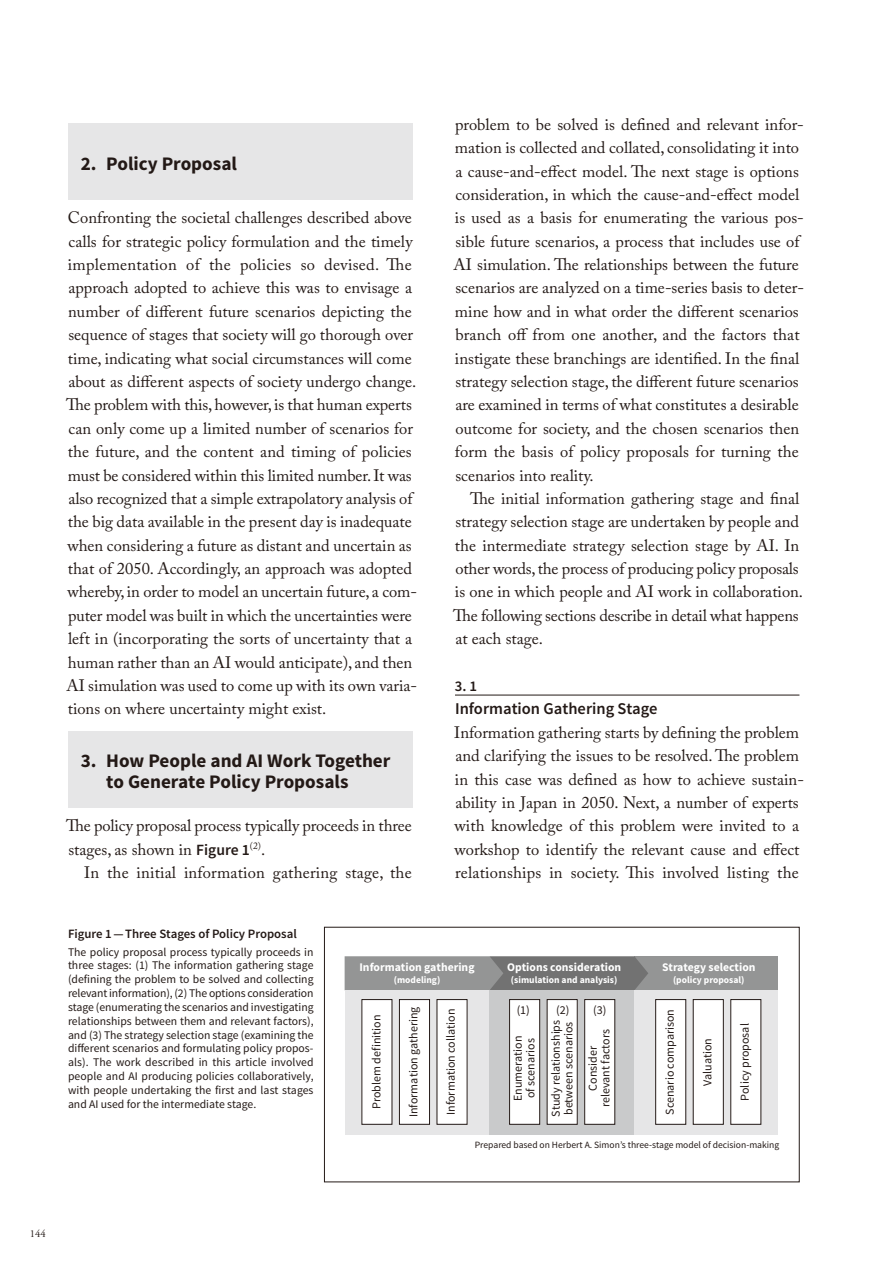
<style>
.page{position:relative;width:893px;height:1263px;background:#fff}
.page>*{position:absolute;margin:0;border:0;box-sizing:border-box;transform-origin:0 0}
.t1{font:700 19.2px/21.3px "Source Sans Pro";color:#231916}
.t2{font:16.5px/23.4px "Adobe Caslon Pro";color:#231916}
.t3{font:600 16.5px "Source Sans Pro";color:#231916}
.t4{font:600 14.85px "Source Sans Pro";color:#231916}
.t5{font:600 12.75px "Source Sans Pro";color:#231916}
.t6{font:12px/12.8px "Source Sans Pro";color:#231916}
.t7{font:11.7px/13.8px "Source Sans Pro";color:#231916;text-align:justify}
.t8{font:700 11.7px "Source Sans Pro";color:#fff}
.t9{font:10.65px "Adobe Garamond Pro";color:#231916}
.t10{font:9.6px "Source Sans Pro";color:#231916}
.t11{font:700 9.6px "Source Sans Pro";color:#fff}
.s1{font-family:"Source Sans Pro";font-weight:600;font-size:15.6px}
</style>
<div class="page">
<div style="left:68px;top:123px;width:344px;height:77px;background:#e6e6e7"></div>
<div style="left:68px;top:731px;width:344px;height:77px;background:#e6e6e7"></div>
<hr style="left:455px;top:695px;width:344px;height:1px;background:#231916">
<div style="left:634px;top:956px;width:144px;height:34px;background:#949595"></div>
<svg style="left:345px;top:956px;width:303px;height:34px;background:#848585"></svg>
<div style="left:345px;top:990px;width:144px;height:145px;background:#e6e6e7"></div>
<div style="left:489px;top:990px;width:145px;height:145px;background:#c9cacb"></div>
<div style="left:634px;top:990px;width:144px;height:145px;background:#e6e6e7"></div>
<div style="left:656px;top:1000px;width:30px;height:124px;background:#fff"></div>
<div style="left:655px;top:999px;width:31px;height:126px;border:1px solid #231916"></div>
<div style="left:693px;top:1000px;width:30px;height:124px;background:#fff"></div>
<div style="left:693px;top:999px;width:31px;height:126px;border:1px solid #231916"></div>
<div style="left:731px;top:1000px;width:30px;height:124px;background:#fff"></div>
<div style="left:509px;top:1000px;width:31px;height:124px;background:#fff"></div>
<div style="left:509px;top:999px;width:31px;height:126px;border:1px solid #231916"></div>
<div style="left:547px;top:1000px;width:30px;height:124px;background:#fff"></div>
<div style="left:547px;top:999px;width:31px;height:126px;border:1px solid #231916"></div>
<div style="left:585px;top:1000px;width:30px;height:124px;background:#fff"></div>
<div style="left:584px;top:999px;width:31px;height:126px;border:1px solid #231916"></div>
<div style="left:362px;top:1000px;width:30px;height:124px;background:#fff"></div>
<div style="left:399px;top:1000px;width:30px;height:124px;background:#fff"></div>
<div style="left:399px;top:999px;width:31px;height:126px;border:1px solid #231916"></div>
<div style="left:437px;top:1000px;width:30px;height:124px;background:#fff"></div>
<p class="t1" style="left:81px;top:154px;width:158px">2. Policy Proposal</p>
<p class="t2" style="left:66px;top:208px;width:352px">Confronting the societal challenges described above calls for strategic policy formulation and the timely implementation of the policies so devised. The approach adopted to achieve this was to envisage a number of different future scenarios depicting the sequence of stages that society will go thorough over time, indicating what social circumstances will come about as different aspects of society undergo change.<br>The problem with this, however, is that human experts can only come up a limited number of scenarios for the future, and the content and timing of policies must be considered within this limited number. It was also recognized that a simple extrapolatory analysis of the big data available in the present day is inadequate when considering a future as distant and uncertain as that of 2050. Accordingly, an approach was adopted whereby, in order to model an uncertain future, a com&shy;puter model was built in which the uncertainties were left in (incorporating the sorts of uncertainty that a human rather than an AI would anticipate), and then AI simulation was used to come up with its own varia&shy;tions on where uncertainty might exist.</p>
<p class="t1" style="left:106px;top:752px;width:286px;text-indent:-26px">3. How People and AI Work Together to Generate Policy Proposals</p>
<p class="t2" style="left:66px;top:816px;width:347px">The policy proposal process typically proceeds in three stages, as shown in <span class="s1">Figure 1</span><sup>(2)</sup>.</p>
<p class="t2" style="left:84px;top:863px;width:329px">In the initial information gathering stage, the</p>
<p class="t2" style="left:454px;top:114px;width:352px">problem to be solved is defined and relevant infor&shy;mation is collected and collated, consolidating it into a cause-and-effect model. The next stage is options consideration, in which the cause-and-effect model is used as a basis for enumerating the various pos&shy;sible future scenarios, a process that includes use of AI simulation. The relationships between the future scenarios are analyzed on a time-series basis to deter&shy;mine how and in what order the different scenarios branch off from one another, and the factors that instigate these branchings are identified. In the final strategy selection stage, the different future scenarios are examined in terms of what constitutes a desirable outcome for society, and the chosen scenarios then form the basis of policy proposals for turning the scenarios into reality.</p>
<p class="t2" style="left:453px;top:489px;width:351px;text-indent:17px">The initial information gathering stage and final strategy selection stage are undertaken by people and the intermediate strategy selection stage by AI. In other words, the process of producing policy proposals is one in which people and AI work in collaboration.<br>The following sections describe in detail what happens at each stage.</p>
<p class="t4" style="left:455px;top:681px;width:24px">3. 1</p>
<p class="t3" style="left:455px;top:703px;width:204px">Information Gathering Stage</p>
<p class="t2" style="left:454px;top:722px;width:351px">Information gathering starts by defining the problem and clarifying the issues to be resolved. The problem in this case was defined as how to achieve sustain&shy;ability in Japan in 2050. Next, a number of experts with knowledge of this problem were invited to a workshop to identify the relevant cause and effect relationships in society. This involved listing the</p>
<p class="t5" style="left:68px;top:929px;width:230px">Figure 1 — Three Stages of Policy Proposal</p>
<p class="t7" style="left:68px;top:946px;width:247px">The policy proposal process typically proceeds in three stages: (1) The information gathering stage (defining the problem to be solved and collecting relevant information), (2) The options consideration stage (enumerating the scenarios and investigating relationships between them and relevant factors), and (3) The strategy selection stage (examining the different scenarios and formulating policy propos&shy;als). The work described in this article involved people and AI producing policies collaboratively, with people undertaking the first and last stages and AI used for the intermediate stage.</p>
<p class="t8" style="left:359px;top:963px;width:117px">Information gathering</p>
<p class="t11" style="left:394px;top:976px;width:48px">(modeling)</p>
<p class="t8" style="left:507px;top:963px;width:116px">Options consideration</p>
<p class="t11" style="left:511px;top:976px;width:108px">(simulation and analysis)</p>
<p class="t8" style="left:662px;top:963px;width:95px">Strategy selection</p>
<p class="t11" style="left:673px;top:976px;width:73px">(policy proposal)</p>
<p class="t6" style="left:517px;top:1005px;width:54px">(1) (2)</p>
<p class="t6" style="left:593px;top:1005px;width:15px">(3)</p>
<p class="t6" style="left:371px;top:1109px;width:96px;rotate:-90deg">Problem definition</p>
<p class="t6" style="left:408px;top:1117px;width:112px;rotate:-90deg">Information gathering</p>
<p class="t6" style="left:445px;top:1115px;width:108px;rotate:-90deg">Information collation</p>
<p class="t6" style="left:664px;top:1115px;width:107px;rotate:-90deg">Scenario comparison</p>
<p class="t6" style="left:550px;top:1117px;width:99px;rotate:-90deg">Study relationships between scenarios</p>
<p class="t6" style="left:587px;top:1107px;width:79px;text-align:center;rotate:-90deg">Consider relevant factors</p>
<p class="t6" style="left:512px;top:1101px;width:67px;rotate:-90deg">Enumeration of scenarios</p>
<p class="t6" style="left:702px;top:1086px;width:49px;rotate:-90deg">Valuation</p>
<p class="t6" style="left:739px;top:1101px;width:79px;rotate:-90deg">Policy proposal</p>
<p class="t10" style="left:475px;top:1141px;width:306px">Prepared based on Herbert A. Simon’s three-stage model of decision-making</p>
<p class="t9" style="left:30px;top:1228px;width:17px">144</p>
</div>
